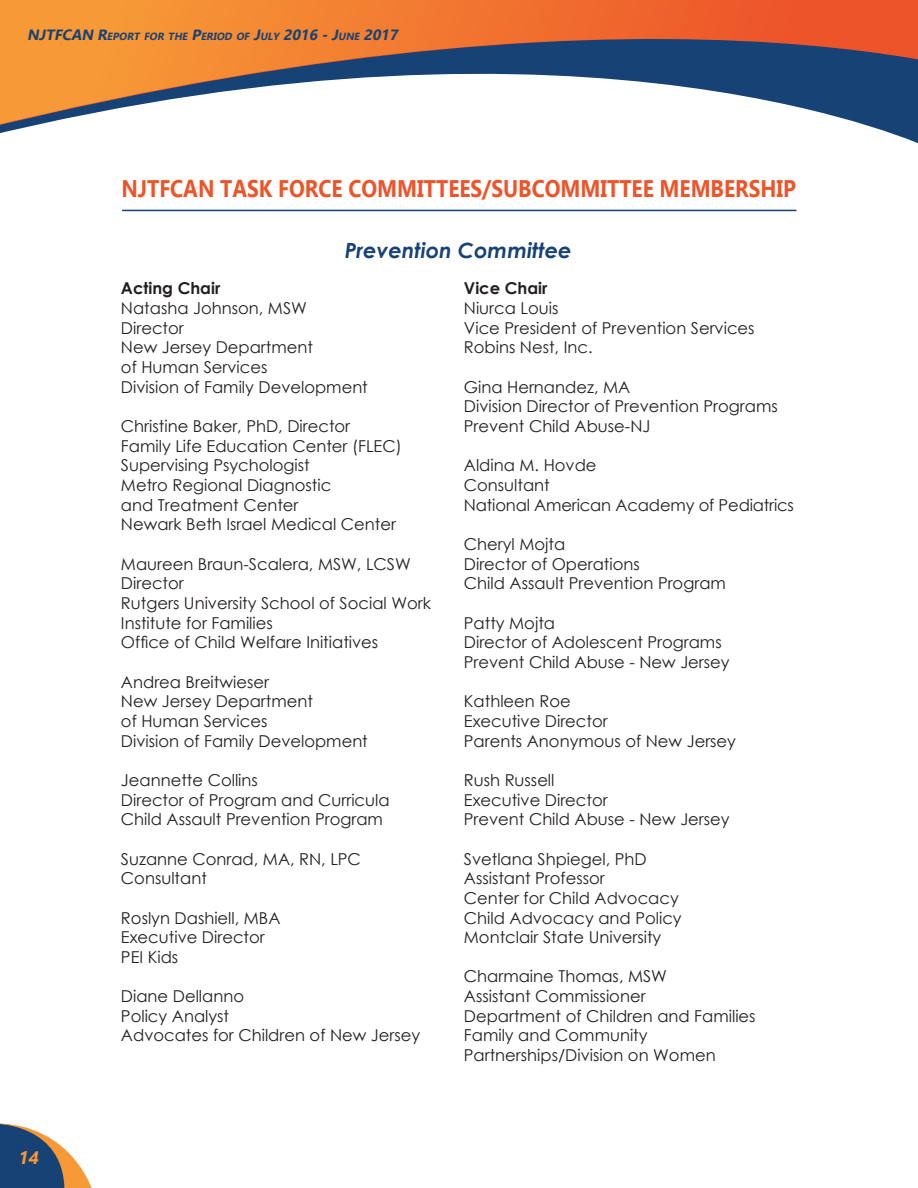
<style>
.page{position:relative;width:918px;height:1188px;background:#fff}
.page>*{position:absolute;margin:0;border:0;box-sizing:border-box;transform-origin:0 0}
.t1{font:700 24px "Ebrima";color:#ed542a;scale:.87 1}
.t2{font:italic 700 21px "Century Gothic";color:#174275}
.t3{font:italic 700 18px "Ebrima";color:#f79937}
.t4{font:16.35px/19.6px "Century Gothic";color:#231f20}
.t5{font:700 16.35px "Century Gothic";color:#231f20}
.t6{font:italic 700 10.35px "Ebrima";color:#174275}
.s1{font-size:14.85px}
</style>
<div class="page">
<svg style="left:0;top:0;width:918px;height:130px"></svg>
<hr style="left:122px;top:210px;width:674px;height:1px;background:#174275">
<svg style="left:0;top:1123px;width:92px;height:65px"></svg>
<p class="t6" style="left:27px;top:29px;width:376px"><span class="s1">NJTFCAN R</span>EPORT FOR THE <span class="s1">P</span>ERIOD OF <span class="s1">J</span>ULY <span class="s1">2016 -J</span>UN E <span class="s1">2017</span></p>
<h1 class="t1" style="left:121px;top:170px;width:777px">NJTFCAN TASK FORCE COMMITTEES/SUBCOMMITTEE MEMBERSHIP</h1>
<p class="t2" style="left:345px;top:234px;width:228px">Prevention Committee</p>
<p class="t3" style="left:18px;top:1144px;width:27px">14</p>
<p class="t5" style="left:121px;top:276px;width:101px">Acting Chair</p>
<p class="t4" style="left:121px;top:298px;width:248px">Natasha Johnson, MSW<br>Director<br>New Jersey Department<br>of Human Services<br>Division of Family Development</p>
<p class="t4" style="left:121px;top:416px;width:282px">Christine Baker, PhD, Director<br>Family Life Education Center (FLEC)<br>Supervising Psychologist<br>Metro Regional Diagnostic<br>and Treatment Center<br>Newark Beth Israel Medical Center</p>
<p class="t4" style="left:121px;top:554px;width:312px">Maureen Braun-Scalera, MSW, LCSW<br>Director<br>Rutgers University School of Social Work<br>Institute for Families<br>Office of Child Welfare Initiatives</p>
<p class="t4" style="left:121px;top:672px;width:248px">Andrea Breitwieser<br>New Jersey Department<br>of Human Services<br>Division of Family Development</p>
<p class="t4" style="left:121px;top:770px;width:270px">Jeannette Collins<br>Director of Program and Curricula<br>Child Assault Prevention Program</p>
<p class="t4" style="left:121px;top:849px;width:241px">Suzanne Conrad, MA, RN, LPC<br>Consultant</p>
<p class="t4" style="left:121px;top:908px;width:161px">Roslyn Dashiell, MBA<br>Executive Director<br>PEI Kids</p>
<p class="t4" style="left:121px;top:986px;width:301px">Diane Dellanno<br>Policy Analyst<br>Advocates for Children of New Jersey</p>
<p class="t5" style="left:464px;top:276px;width:85px">Vice Chair</p>
<p class="t4" style="left:464px;top:298px;width:292px">Niurca Louis<br>Vice President of Prevention Services<br>Robins Nest, Inc.</p>
<p class="t4" style="left:464px;top:377px;width:315px">Gina Hernandez, MA<br>Division Director of Prevention Programs<br>Prevent Child Abuse-NJ</p>
<p class="t4" style="left:464px;top:455px;width:332px">Aldina M. Hovde<br>Consultant<br>National American Academy of Pediatrics</p>
<p class="t4" style="left:464px;top:534px;width:264px">Cheryl Mojta<br>Director of Operations<br>Child Assault Prevention Program</p>
<p class="t4" style="left:464px;top:613px;width:267px">Patty Mojta<br>Director of Adolescent Programs<br>Prevent Child Abuse - New Jersey</p>
<p class="t4" style="left:464px;top:691px;width:274px">Kathleen Roe<br>Executive Director<br>Parents Anonymous of New Jersey</p>
<p class="t4" style="left:464px;top:770px;width:267px">Rush Russell<br>Executive Director<br>Prevent Child Abuse - New Jersey</p>
<p class="t4" style="left:464px;top:849px;width:219px">Svetlana Shpiegel, PhD<br>Assistant Professor<br>Center for Child Advocacy<br>Child Advocacy and Policy<br>Montclair State University</p>
<p class="t4" style="left:464px;top:967px;width:293px">Charmaine Thomas, MSW<br>Assistant Commissioner<br>Department of Children and Families<br>Family and Community<br>Partnerships/Division on Women</p>
</div>
